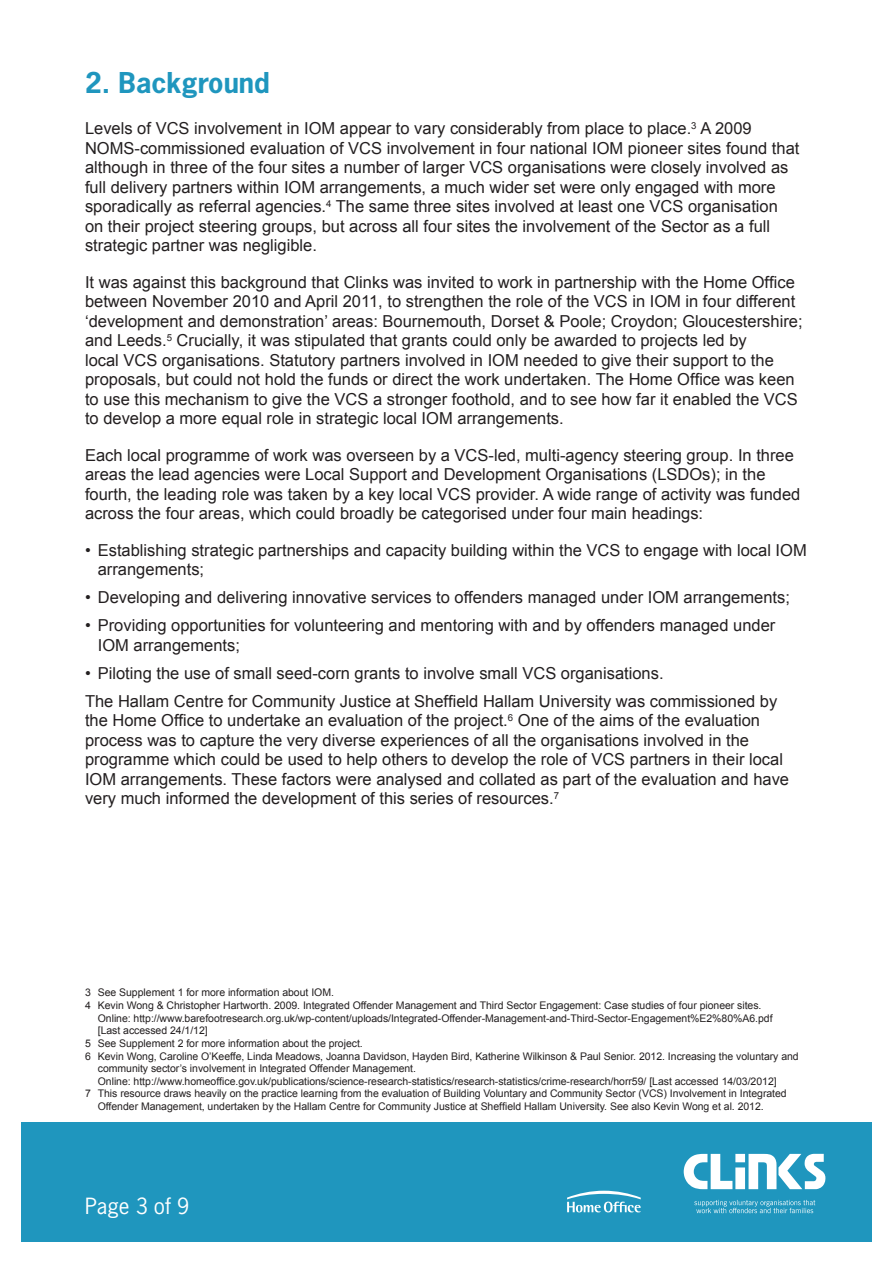
<style>
.page{position:relative;width:893px;height:1263px;background:#fff}
.page>*{position:absolute;margin:0;border:0;box-sizing:border-box;transform-origin:0 0}
.HEADING{font:700 27px "News Gothic Std";color:#1f96be}
.t1{font:21px "News Gothic Std";color:#fff}
.BODY{font:16.5px/19.5px "Arial";color:#231f20}
.BULLETTS{font:16.5px/19.5px "Arial";color:#231f20}
.FOOTNOTES{font:10.5px/12.6px "Arial";letter-spacing:-.005em;color:#231f20}
</style>
<div class="page">
<div style="left:21px;top:1123px;width:851px;height:119px;background:#1f96be"></div>
<svg style="left:684px;top:1154px;width:142px;height:35px"></svg>
<svg style="left:694px;top:1200px;width:121px;height:13px"></svg>
<svg style="left:567px;top:1191px;width:74px;height:21px"></svg>
<p class="HEADING" style="left:85px;top:65px;width:186px">2. Background</p>
<p class="BODY" style="left:85px;top:119px;width:716px">Levels of VCS involvement in IOM appear to vary considerably from place to place.<sup>3</sup> A 2009<br>NOMS-commissioned evaluation of VCS involvement in four national IOM pioneer sites found that although in three of the four sites a number of larger VCS organisations were closely involved as full delivery partners within IOM arrangements, a much wider set were only engaged with more sporadically as referral agencies.<sup>4</sup> The same three sites involved at least one VCS organisation on their project steering groups, but across all four sites the involvement of the Sector as a full strategic partner was negligible.</p>
<p class="BODY" style="left:85px;top:272px;width:719px">It was against this background that Clinks was invited to work in partnership with the Home Office between November 2010 and April 2011, to strengthen the role of the VCS in IOM in four different ‘development and demonstration’ areas: Bournemouth, Dorset &amp; Poole; Croydon; Gloucestershire; and Leeds.<sup>5</sup> Crucially, it was stipulated that grants could only be awarded to projects led by<br>local VCS organisations. Statutory partners involved in IOM needed to give their support to the proposals, but could not hold the funds or direct the work undertaken. The Home Office was keen to use this mechanism to give the VCS a stronger foothold, and to see how far it enabled the VCS to develop a more equal role in strategic local IOM arrangements.</p>
<p class="BODY" style="left:85px;top:445px;width:717px">Each local programme of work was overseen by a VCS-led, multi-agency steering group. In three areas the lead agencies were Local Support and Development Organisations (LSDOs); in the fourth, the leading role was taken by a key local VCS provider. A wide range of activity was funded across the four areas, which could broadly be categorised under four main headings:</p>
<p class="BULLETTS" style="left:98px;top:540px;width:710px;text-indent:-13px">• Establishing strategic partnerships and capacity building within the VCS to engage with local IOM arrangements;</p>
<p class="BULLETTS" style="left:85px;top:588px;width:706px">• Developing and delivering innovative services to offenders managed under IOM arrangements;</p>
<p class="BULLETTS" style="left:98px;top:616px;width:679px;text-indent:-13px">• Providing opportunities for volunteering and mentoring with and by offenders managed under<br>IOM arrangements;</p>
<p class="BULLETTS" style="left:85px;top:663px;width:580px">• Piloting the use of small seed-corn grants to involve small VCS organisations.</p>
<p class="BODY" style="left:85px;top:691px;width:706px">The Hallam Centre for Community Justice at Sheffield Hallam University was commissioned by the Home Office to undertake an evaluation of the project.<sup>6</sup> One of the aims of the evaluation process was to capture the very diverse experiences of all the organisations involved in the programme which could be used to help others to develop the role of VCS partners in their local IOM arrangements. These factors were analysed and collated as part of the evaluation and have very much informed the development of this series of resources.<sup>7</sup></p>
<p class="FOOTNOTES" style="left:85px;top:986px;width:250px">3 See Supplement 1 for more information about IOM.</p>
<p class="FOOTNOTES" style="left:98px;top:999px;width:676px;text-indent:-13px">4 Kevin Wong &amp; Christopher Hartworth. 2009. Integrated Offender Management and Third Sector Engagement: Case studies of four pioneer sites.<br>Online: http://www.barefootresearch.org.uk/wp-content/uploads/Integrated-Offender-Management-and-Third-Sector-Engagement%E2%80%A6.pdf [Last accessed 24/1/12]</p>
<p class="FOOTNOTES" style="left:85px;top:1037px;width:279px">5 See Supplement 2 for more information about the project.</p>
<p class="FOOTNOTES" style="left:98px;top:1049px;width:702px;text-indent:-13px">6 Kevin Wong, Caroline O’Keeffe, Linda Meadows, Joanna Davidson, Hayden Bird, Katherine Wilkinson &amp; Paul Senior. 2012. Increasing the voluntary and community sector’s involvement in Integrated Offender Management.<br>Online: http://www.homeoffice.gov.uk/publications/science-research-statistics/research-statistics/crime-research/horr59/ [Last accessed 14/03/2012]</p>
<p class="FOOTNOTES" style="left:98px;top:1087px;width:690px;text-indent:-13px">7 This resource draws heavily on the practice learning from the evaluation of Building Voluntary and Community Sector (VCS) Involvement in Integrated<br>Offender Management, undertaken by the Hallam Centre for Community Justice at Sheffield Hallam University. See also Kevin Wong et al. 2012.</p>
<p class="t1" style="left:85px;top:1192px;width:106px">Page 3 of 9</p>
</div>
